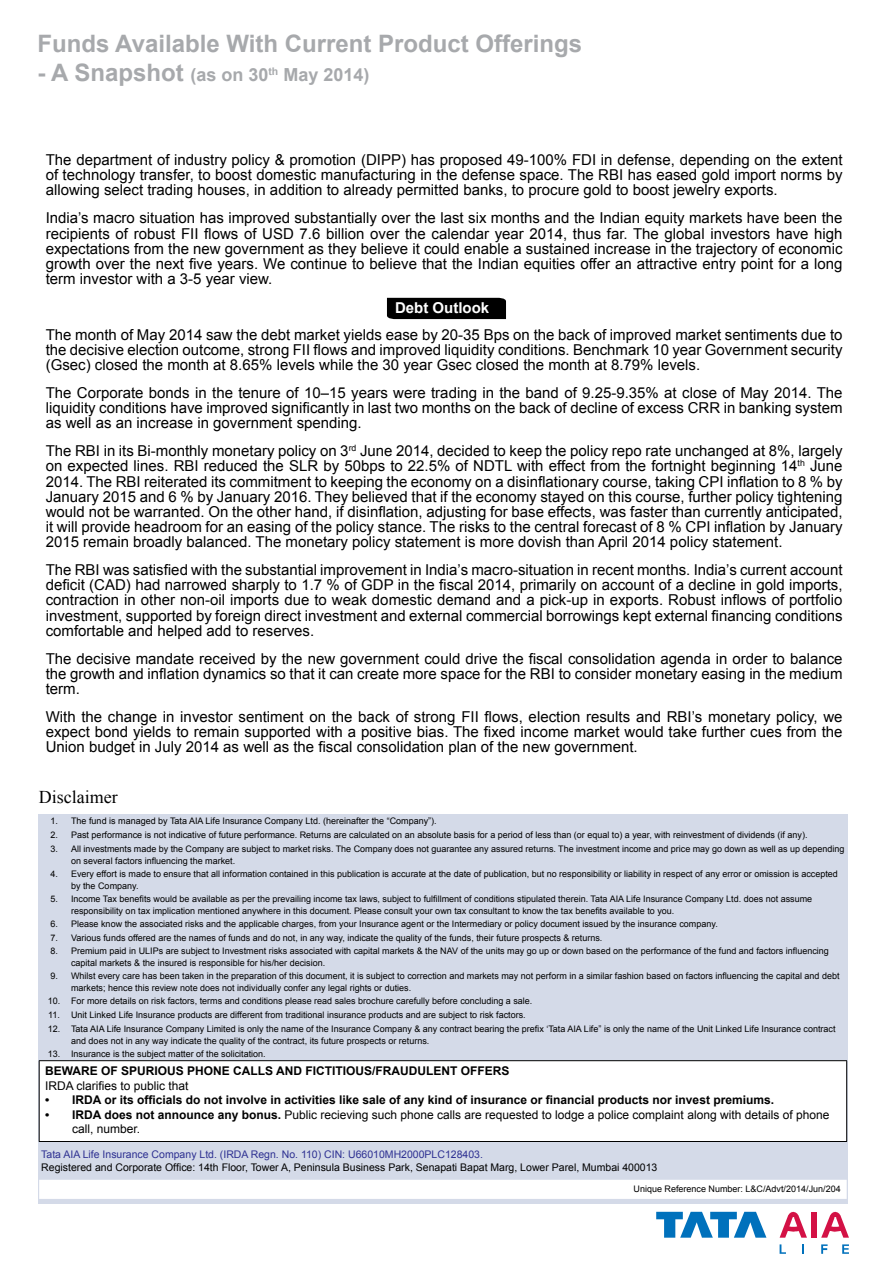
<style>
.page{position:relative;width:893px;height:1263px;background:#fff}
.page>*{position:absolute;margin:0;border:0;box-sizing:border-box;transform-origin:0 0}
.t1{font:700 24px "Arial";color:#a7a9ac}
.t2{font:700 18px "Arial";color:#a7a9ac}
.t3{font:18px "Times New Roman";color:#000}
.t4{font:15px/15.1px "Arial";color:#000;text-align:justify}
.t5{font:700 15px "Arial";color:#fff}
.t6{font:700 12px "Arial";color:#000}
.t7{font:12px/14.4px "Arial";color:#000}
.t8{font:10.5px "Arial";color:#000}
.t9{font:10.5px "Arial";color:#2e3192}
.t10{font:9px/12px "Arial";color:#000}
.s1{font-size:24px}
.s2{font-weight:700}
</style>
<div class="page">
<div style="left:387px;top:298px;width:119px;height:21px;background:#000"></div>
<svg style="left:780px;top:1212px;width:27px;height:26px"></svg>
<svg style="left:821px;top:1212px;width:28px;height:26px"></svg>
<div style="left:811px;top:1212px;width:6px;height:26px;background:#d31145"></div>
<svg style="left:780px;top:1244px;width:6px;height:10px"></svg>
<svg style="left:802px;top:1244px;width:2px;height:10px"></svg>
<svg style="left:821px;top:1244px;width:7px;height:10px"></svg>
<svg style="left:842px;top:1244px;width:7px;height:10px"></svg>
<svg style="left:656px;top:1212px;width:110px;height:26px"></svg>
<div style="left:39px;top:815px;width:809px;height:389px;background:#d4dae8"></div>
<svg style="left:39px;top:1061px;width:808px;height:138px;fill:#fff"></svg>
<hr style="left:39px;top:1060px;width:30px;height:1px;background:#000">
<hr style="left:39px;top:1061px;width:1px;height:80px;background:#000">
<hr style="left:69px;top:1060px;width:778px;height:1px;background:#000">
<hr style="left:846px;top:1061px;width:1px;height:80px;background:#000">
<hr style="left:39px;top:1141px;width:30px;height:1px;background:#000">
<hr style="left:69px;top:1141px;width:778px;height:1px;background:#000">
<h1 class="t1" style="left:38px;top:28px;width:546px">Funds Available With Current Product Offerings</h1>
<p class="t2" style="left:38px;top:63px;width:333px"><span class="s1">- A Snapshot</span> (as on 30<sup>th</sup> May 2014)</p>
<p class="t4" style="left:46px;top:152px;width:798px">The department of industry policy &amp; promotion (DIPP) has proposed 49-100% FDI in defense, depending on the extent of technology transfer, to boost domestic manufacturing in the defense space. The RBI has eased gold import norms by allowing select trading houses, in addition to already permitted banks, to procure gold to boost jewelry exports.</p>
<p class="t4" style="left:46px;top:211px;width:798px">India’s macro situation has improved substantially over the last six months and the Indian equity markets have been the recipients of robust FII flows of USD 7.6 billion over the calendar year 2014, thus far. The global investors have high expectations from the new government as they believe it could enable a sustained increase in the trajectory of economic growth over the next five years. We continue to believe that the Indian equities offer an attractive entry point for a long term investor with a 3-5 year view.</p>
<p class="t5" style="left:395px;top:298px;width:96px">Debt Outlook</p>
<p class="t4" style="left:46px;top:327px;width:798px">The month of May 2014 saw the debt market yields ease by 20-35 Bps on the back of improved market sentiments due to the decisive election outcome, strong FII flows and improved liquidity conditions. Benchmark 10 year Government security (Gsec) closed the month at 8.65% levels while the 30 year Gsec closed the month at 8.79% levels.</p>
<p class="t4" style="left:46px;top:385px;width:798px">The Corporate bonds in the tenure of 10–15 years were trading in the band of 9.25-9.35% at close of May 2014. The liquidity conditions have improved significantly in last two months on the back of decline of excess CRR in banking system as well as an increase in government spending.</p>
<p class="t4" style="left:46px;top:443px;width:798px">The RBI in its Bi-monthly monetary policy on 3<sup>rd</sup> June 2014, decided to keep the policy repo rate unchanged at 8%, largely on expected lines. RBI reduced the SLR by 50bps to 22.5% of NDTL with effect from the fortnight beginning 14<sup>th</sup> June 2014. The RBI reiterated its commitment to keeping the economy on a disinflationary course, taking CPI inflation to 8 % by January 2015 and 6 % by January 2016. They believed that if the economy stayed on this course, further policy tightening would not be warranted. On the other hand, if disinflation, adjusting for base effects, was faster than currently anticipated, it will provide headroom for an easing of the policy stance. The risks to the central forecast of 8 % CPI inflation by January 2015 remain broadly balanced. The monetary policy statement is more dovish than April 2014 policy statement.</p>
<p class="t4" style="left:46px;top:562px;width:798px">The RBI was satisfied with the substantial improvement in India’s macro-situation in recent months. India’s current account deficit (CAD) had narrowed sharply to 1.7 % of GDP in the fiscal 2014, primarily on account of a decline in gold imports, contraction in other non-oil imports due to weak domestic demand and a pick-up in exports. Robust inflows of portfolio investment, supported by foreign direct investment and external commercial borrowings kept external financing conditions comfortable and helped add to reserves.</p>
<p class="t4" style="left:46px;top:651px;width:798px">The decisive mandate received by the new government could drive the fiscal consolidation agenda in order to balance the growth and inflation dynamics so that it can create more space for the RBI to consider monetary easing in the medium term.</p>
<p class="t4" style="left:46px;top:709px;width:798px">With the change in investor sentiment on the back of strong FII flows, election results and RBI’s monetary policy, we expect bond yields to remain supported with a positive bias. The fixed income market would take further cues from the Union budget in July 2014 as well as the fiscal consolidation plan of the new government.</p>
<p class="t3" style="left:39px;top:785px;width:80px">Disclaimer</p>
<p class="t10" style="left:50px;top:815px;width:388px">1. The fund is managed by Tata AIA Life Insurance Company Ltd. (hereinafter the “Company”).</p>
<p class="t10" style="left:50px;top:829px;width:759px">2. Past performance is not indicative of future performance. Returns are calculated on an absolute basis for a period of less than (or equal to) a year, with reinvestment of dividends (if any).</p>
<p class="t10" style="left:71px;top:842px;width:775px;text-indent:-21px">3. All investments made by the Company are subject to market risks. The Company does not guarantee any assured returns. The investment income and price may go down as well as up depending on several factors influencing the market.</p>
<p class="t10" style="left:71px;top:868px;width:768px;text-indent:-21px">4. Every effort is made to ensure that all information contained in this publication is accurate at the date of publication, but no responsibility or liability in respect of any error or omission is accepted by the Company.</p>
<p class="t10" style="left:71px;top:893px;width:743px;text-indent:-21px">5. Income Tax benefits would be available as per the prevailing income tax laws, subject to fulfillment of conditions stipulated therein. Tata AIA Life Insurance Company Ltd. does not assume responsibility on tax implication mentioned anywhere in this document. Please consult your own tax consultant to know the tax benefits available to you.</p>
<p class="t10" style="left:50px;top:918px;width:669px">6. Please know the associated risks and the applicable charges, from your Insurance agent or the Intermediary or policy document issued by the insurance company.</p>
<p class="t10" style="left:50px;top:931px;width:554px">7. Various funds offered are the names of funds and do not, in any way, indicate the quality of the funds, their future prospects &amp; returns.</p>
<p class="t10" style="left:71px;top:945px;width:759px;text-indent:-21px">8. Premium paid in ULIPs are subject to Investment risks associated with capital markets &amp; the NAV of the units may go up or down based on the performance of the fund and factors influencing capital markets &amp; the insured is responsible for his/her decision.</p>
<p class="t10" style="left:71px;top:970px;width:770px;text-indent:-21px">9. Whilst every care has been taken in the preparation of this document, it is subject to correction and markets may not perform in a similar fashion based on factors influencing the capital and debt markets; hence this review note does not individually confer any legal rights or duties.</p>
<p class="t10" style="left:48px;top:995px;width:486px">10. For more details on risk factors, terms and conditions please read sales brochure carefully before concluding a sale.</p>
<p class="t10" style="left:48px;top:1009px;width:479px">11. Unit Linked Life Insurance products are different from traditional insurance products and are subject to risk factors.</p>
<p class="t10" style="left:71px;top:1022px;width:766px;text-indent:-23px">12. Tata AIA Life Insurance Company Limited is only the name of the Insurance Company &amp; any contract bearing the prefix ‘Tata AIA Life” is only the name of the Unit Linked Life Insurance contract and does not in any way indicate the quality of the contract, its future prospects or returns.</p>
<p class="t10" style="left:48px;top:1047px;width:219px">13. Insurance is the subject matter of the solicitation.</p>
<p class="t6" style="left:45px;top:1063px;width:466px">BEWARE OF SPURIOUS PHONE CALLS AND FICTITIOUS/FRAUDULENT OFFERS</p>
<p class="t7" style="left:45px;top:1078px;width:145px">IRDA clarifies to public that</p>
<p class="t6" style="left:45px;top:1092px;width:730px">• IRDA or its officials do not involve in activities like sale of any kind of insurance or financial products nor invest premiums.</p>
<p class="t7" style="left:72px;top:1107px;width:759px;text-indent:-27px"><span class="s2">• IRDA does not announce any bonus.</span> Public recieving such phone calls are requested to lodge a police complaint along with details of phone call, number.</p>
<p class="t9" style="left:41px;top:1147px;width:443px">Tata AIA Life Insurance Company Ltd. (IRDA Regn. No. 110) CIN: U66010MH2000PLC128403.</p>
<p class="t8" style="left:41px;top:1160px;width:618px">Registered and Corporate Office: 14th Floor, Tower A, Peninsula Business Park, Senapati Bapat Marg, Lower Parel, Mumbai 400013</p>
<p class="t10" style="left:634px;top:1183px;width:209px">Unique Reference Number: L&amp;C/Advt/2014/Jun/204</p>
</div>
